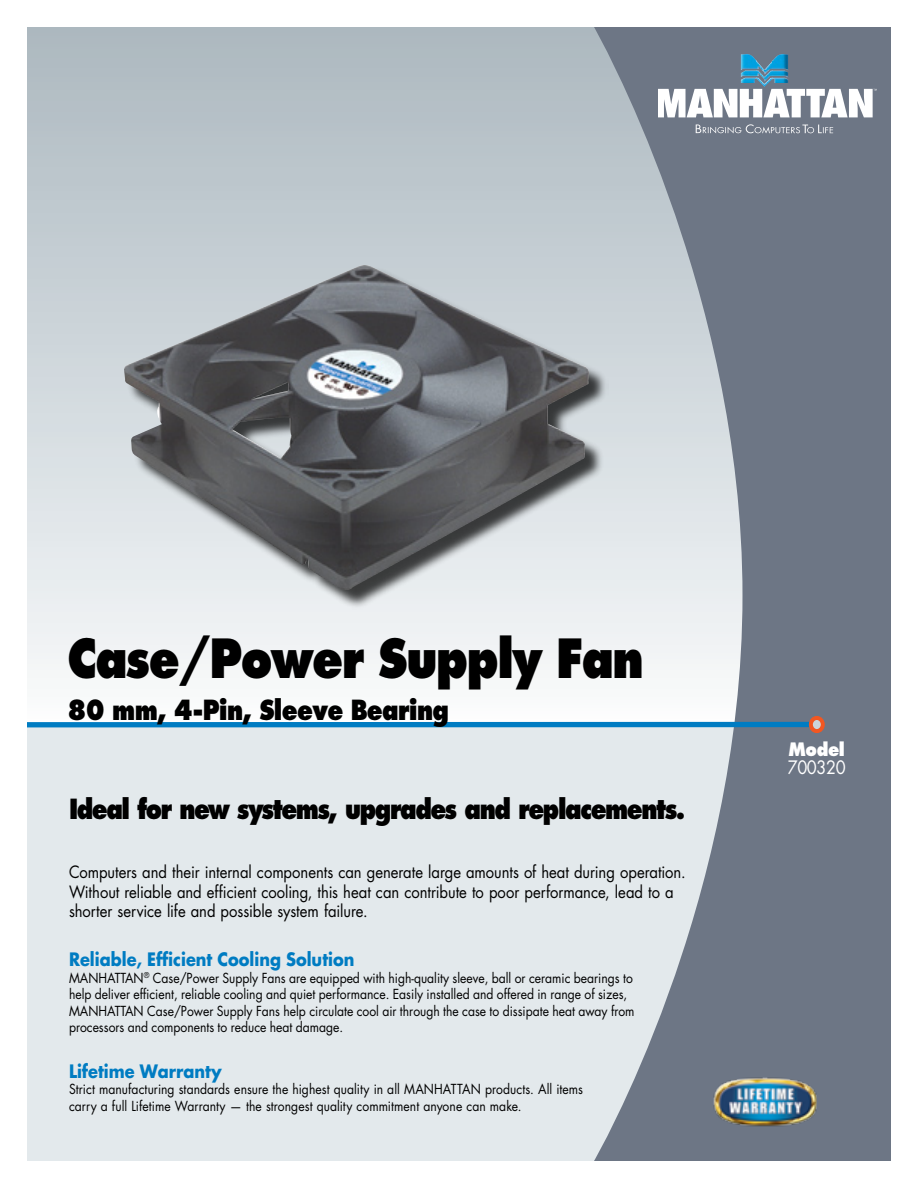
<style>
.page{position:relative;width:918px;height:1188px;background:#fff}
.page>*{position:absolute;margin:0;border:0;box-sizing:border-box;transform-origin:0 0}
.t1{font:800 52.5px "Futura Std";letter-spacing:-.03em;color:#000;scale:.85 1}
.t2{font:800 27px "Futura Std";letter-spacing:-.055em;color:#000;scale:.85 1}
.t3{font:800 27px "Futura Std";letter-spacing:-.03em;color:#000;scale:.85 1}
.t4{font:700 18px "Futura Std";color:#007cc2;scale:.9 1}
.t5{font:18px "Futura Std";letter-spacing:-.025em;color:#fff;scale:.9 1}
.t6{font:800 18px "Futura Std";color:#fff;scale:.9 1}
.t7{font:16.5px/19.5px "Futura Std";letter-spacing:-.005em;color:#000;scale:.9 1}
.t8{font:13.5px/16.5px "Futura Std";color:#000;scale:.9 1}
</style>
<div class="page">
<div style="left:27px;top:27px;width:733px;height:697px;background:linear-gradient(to bottom,#abb7bf,#f9fbfc)"></div>
<div style="left:27px;top:724px;width:729px;height:437px;background:#e3e9ec"></div>
<svg style="left:594px;top:27px;width:297px;height:1134px;fill:#6d7685"></svg>
<div style="left:27px;top:722px;width:785px;height:5px;background:#007cc2"></div>
<div style="left:811px;top:718px;width:12px;height:13px;background:#ccd5db;border-radius:50%"></div>
<div style="left:809px;top:716px;width:16px;height:17px;border:4px solid #f15722;border-radius:50%"></div>
<img style="left:714px;top:1077px;width:103px;height:50px">
<svg style="left:659px;top:89px;width:218px;height:28px"></svg>
<img style="left:741px;top:77px;width:47px;height:10px">
<svg style="left:696px;top:124px;width:137px;height:9px"></svg>
<div style="left:125px;top:266px;width:484px;height:344px;background:#000;opacity:.75"></div>
<img style="left:123px;top:264px;width:467px;height:330px">
<h1 class="t1" style="left:68px;top:625px;width:680px">Case/Power Supply Fan</h1>
<h2 class="t3" style="left:68px;top:692px;width:450px">80 mm, 4-Pin, Sleeve Bearing</h2>
<h2 class="t2" style="left:69px;top:792px;width:727px">Ideal for new systems, upgrades and replacements.</h2>
<p class="t7" style="left:69px;top:863px;width:687px">Computers and their internal components can generate large amounts of heat during operation.<br>Without reliable and efficient cooling, this heat can contribute to poor performance, lead to a shorter service life and possible system failure.</p>
<h3 class="t4" style="left:69px;top:947px;width:319px">Reliable, Efficient Cooling Solution</h3>
<p class="t8" style="left:69px;top:970px;width:630px">MANHATTAN<sup>®</sup> Case/Power Supply Fans are equipped with high-quality sleeve, ball or ceramic bearings to help deliver efficient, reliable cooling and quiet performance. Easily installed and offered in range of sizes, MANHATTAN Case/Power Supply Fans help circulate cool air through the case to dissipate heat away from processors and components to reduce heat damage.</p>
<h3 class="t4" style="left:69px;top:1059px;width:171px">Lifetime Warranty</h3>
<p class="t8" style="left:69px;top:1081px;width:573px">Strict manufacturing standards ensure the highest quality in all MANHATTAN products. All items carry a full Lifetime Warranty — the strongest quality commitment anyone can make.</p>
<h3 class="t6" style="left:788px;top:738px;width:64px">Model</h3>
<h3 class="t5" style="left:788px;top:756px;width:66px">700320</h3>
</div>
